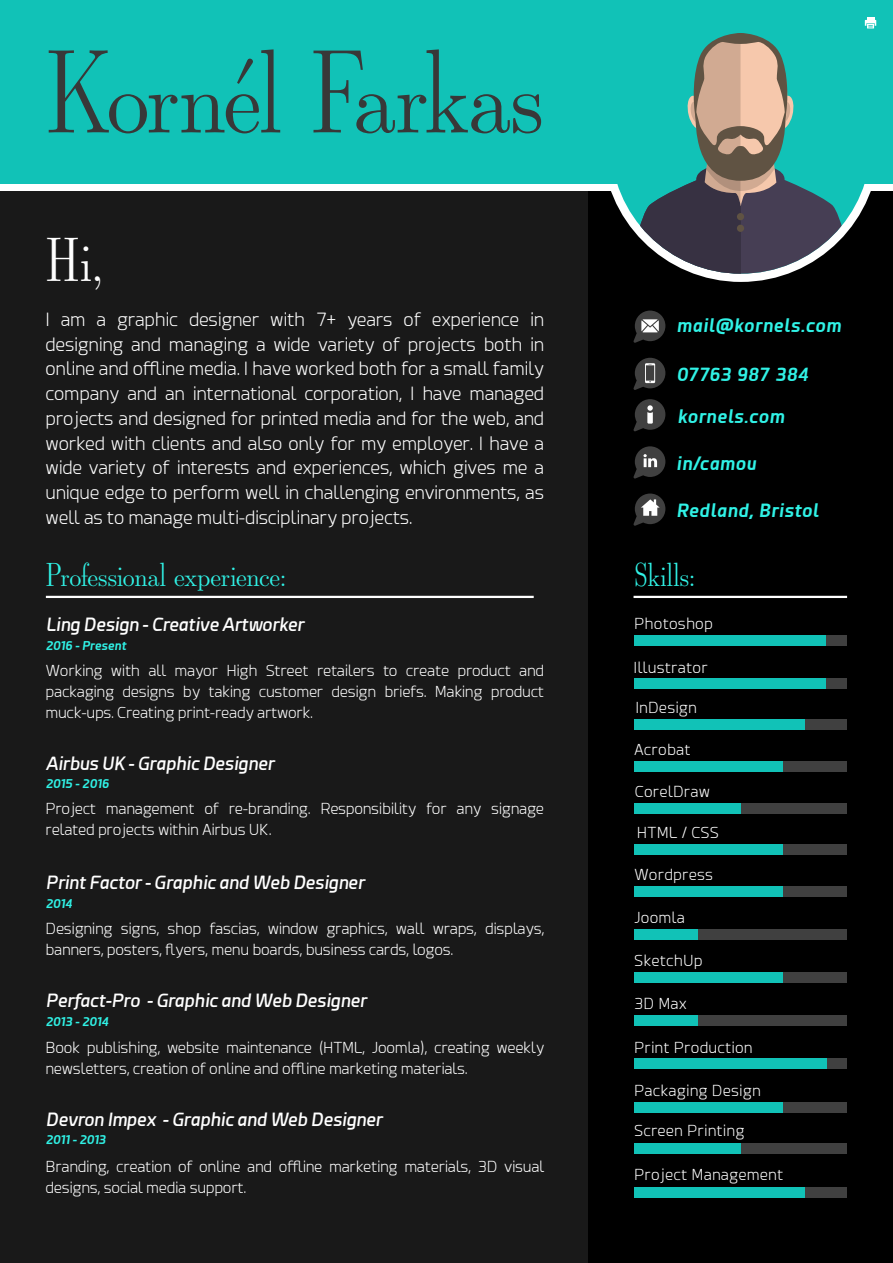
<style>
.page{position:relative;width:893px;height:1263px;background:#fff}
.page>*{position:absolute;margin:0;border:0;box-sizing:border-box;transform-origin:0 0}
.t1{font:85.5px "LM Roman Dunh 10";letter-spacing:-.035em;color:#383838}
.t2{font:45px "LM Roman Dunh 10";color:#fff}
.t3{font:24px "LM Roman Dunh 10";letter-spacing:-.01em;color:#30f2e6}
.t4{font:300 18px/24.8px "Esphimere";letter-spacing:.01em;color:#fff;text-align:justify}
.t5{font:italic 600 18px "Esphimere";color:#fff}
.t6{font:italic 700 18px "Esphimere";letter-spacing:.035em;color:#30f2e6}
.t7{font:italic 700 18px "Esphimere";letter-spacing:-.01em;color:#30f2e6}
.t8{font:300 15px/21px "Esphimere";letter-spacing:.01em;color:#fff}
.t9{font:300 15px "Esphimere";letter-spacing:.04em;color:#fff}
.t10{font:italic 700 12px "Esphimere";letter-spacing:-.01em;color:#30f2e6}
.t11{font:italic 700 12px "Esphimere";letter-spacing:.01em;color:#30f2e6}
</style>
<div class="page">
<div style="left:0;top:90px;width:893px;height:1173px;background:#191919"></div>
<div style="left:589px;top:90px;width:304px;height:1173px;background:#000"></div>
<div style="left:0;top:55px;width:893px;height:136px;background:#fff"></div>
<div style="left:0;top:0;width:893px;height:183px;background:#11c2b7"></div>
<svg style="left:633px;top:446px;width:32px;height:33px"></svg>
<svg style="left:633px;top:311px;width:32px;height:32px"></svg>
<svg style="left:633px;top:493px;width:32px;height:33px"></svg>
<svg style="left:633px;top:399px;width:32px;height:32px"></svg>
<svg style="left:633px;top:358px;width:32px;height:32px"></svg>
<div style="left:634px;top:635px;width:213px;height:11px;background:#404040"></div>
<div style="left:634px;top:635px;width:192px;height:11px;background:#11c2b7"></div>
<div style="left:634px;top:678px;width:213px;height:11px;background:#404040"></div>
<div style="left:634px;top:678px;width:192px;height:11px;background:#11c2b7"></div>
<div style="left:634px;top:719px;width:213px;height:11px;background:#404040"></div>
<div style="left:634px;top:719px;width:170px;height:11px;background:#11c2b7"></div>
<div style="left:634px;top:761px;width:213px;height:10px;background:#404040"></div>
<div style="left:634px;top:761px;width:149px;height:10px;background:#11c2b7"></div>
<div style="left:634px;top:803px;width:213px;height:11px;background:#404040"></div>
<div style="left:634px;top:803px;width:107px;height:11px;background:#11c2b7"></div>
<div style="left:634px;top:844px;width:213px;height:10px;background:#404040"></div>
<div style="left:634px;top:844px;width:149px;height:10px;background:#11c2b7"></div>
<div style="left:634px;top:929px;width:213px;height:11px;background:#404040"></div>
<div style="left:634px;top:929px;width:64px;height:11px;background:#11c2b7"></div>
<div style="left:634px;top:886px;width:213px;height:11px;background:#404040"></div>
<div style="left:634px;top:886px;width:149px;height:11px;background:#11c2b7"></div>
<div style="left:634px;top:972px;width:213px;height:11px;background:#404040"></div>
<div style="left:634px;top:972px;width:149px;height:11px;background:#11c2b7"></div>
<div style="left:634px;top:1015px;width:213px;height:11px;background:#404040"></div>
<div style="left:634px;top:1015px;width:64px;height:11px;background:#11c2b7"></div>
<div style="left:634px;top:1059px;width:213px;height:10px;background:#404040"></div>
<div style="left:634px;top:1102px;width:213px;height:11px;background:#404040"></div>
<div style="left:634px;top:1059px;width:192px;height:10px;background:#11c2b7"></div>
<div style="left:634px;top:1102px;width:149px;height:11px;background:#11c2b7"></div>
<div style="left:634px;top:1143px;width:213px;height:11px;background:#404040"></div>
<div style="left:634px;top:1143px;width:107px;height:11px;background:#11c2b7"></div>
<div style="left:634px;top:1187px;width:213px;height:11px;background:#404040"></div>
<div style="left:634px;top:1187px;width:170px;height:11px;background:#11c2b7"></div>
<hr style="left:633px;top:596px;width:214px;height:2px;background:#fff">
<hr style="left:46px;top:596px;width:488px;height:2px;background:#fff">
<svg style="left:601px;top:17px;width:280px;height:265px"></svg>
<h1 class="t1" style="left:46px;top:53px;width:500px">Kornél Farkas</h1>
<h2 class="t2" style="left:46px;top:239px;width:59px">Hi,</h2>
<p class="t4" style="left:46px;top:307px;width:500px">I am a graphic designer with 7+ years of experience in designing and managing a wide variety of projects both in online and offline media. I have worked both for a small family company and an international corporation, I have managed projects and designed for printed media and for the web, and worked with clients and also only for my employer. I have a wide variety of interests and experiences, which gives me a unique edge to perform well in challenging environments, as well as to manage multi-disciplinary projects.</p>
<h3 class="t3" style="left:46px;top:564px;width:242px">Professional experience:</h3>
<p class="t5" style="left:46px;top:614px;width:260px">Ling Design - Creative Artworker</p>
<p class="t8" style="left:46px;top:660px;width:500px;text-align:justify">Working with all mayor High Street retailers to create product and packaging designs by taking customer design briefs. Making product muck-ups. Creating print-ready artwork.</p>
<p class="t11" style="left:46px;top:638px;width:82px">2016 - Present</p>
<p class="t5" style="left:46px;top:752px;width:230px">Airbus UK - Graphic Designer</p>
<p class="t8" style="left:46px;top:799px;width:500px">Project management of re-branding. Responsibility for any signage related projects within Airbus UK.</p>
<p class="t10" style="left:46px;top:776px;width:65px">2015 - 2016</p>
<p class="t5" style="left:46px;top:872px;width:320px">Print Factor - Graphic and Web Designer</p>
<p class="t8" style="left:46px;top:919px;width:500px">Designing signs, shop fascias, window graphics, wall wraps, displays, banners, posters, flyers, menu boards, business cards, logos.</p>
<p class="t10" style="left:46px;top:896px;width:28px">2014</p>
<p class="t5" style="left:46px;top:989px;width:322px">Perfact-Pro - Graphic and Web Designer</p>
<p class="t8" style="left:46px;top:1037px;width:500px">Book publishing, website maintenance (HTML, Joomla), creating weekly newsletters, creation of online and offline marketing materials.</p>
<p class="t10" style="left:46px;top:1014px;width:64px">2013 - 2014</p>
<p class="t5" style="left:46px;top:1108px;width:338px">Devron Impex - Graphic and Web Designer</p>
<p class="t8" style="left:46px;top:1156px;width:500px">Branding, creation of online and offline marketing materials, 3D visual designs, social media support.</p>
<p class="t10" style="left:46px;top:1132px;width:62px">2011 - 2013</p>
<p class="t6" style="left:677px;top:314px;width:166px">mail@kornels.com</p>
<p class="t7" style="left:676px;top:363px;width:134px">07763 987 384</p>
<p class="t6" style="left:677px;top:405px;width:109px">kornels.com</p>
<p class="t6" style="left:676px;top:452px;width:81px">in/camou</p>
<p class="t6" style="left:676px;top:499px;width:144px">Redland, Bristol</p>
<h3 class="t3" style="left:634px;top:564px;width:62px">Skills:</h3>
<p class="t9" style="left:634px;top:615px;width:80px">Photoshop</p>
<p class="t9" style="left:634px;top:659px;width:75px">Illustrator</p>
<p class="t9" style="left:636px;top:700px;width:63px">InDesign</p>
<p class="t9" style="left:635px;top:741px;width:58px">Acrobat</p>
<p class="t9" style="left:635px;top:783px;width:76px">CorelDraw</p>
<p class="t8" style="left:637px;top:822px;width:83px">HTML / CSS</p>
<p class="t9" style="left:634px;top:866px;width:80px">Wordpress</p>
<p class="t8" style="left:634px;top:907px;width:52px">Joomla</p>
<p class="t9" style="left:634px;top:952px;width:69px">SketchUp</p>
<p class="t8" style="left:634px;top:993px;width:54px">3D Max</p>
<p class="t9" style="left:634px;top:1039px;width:119px">Print Production</p>
<p class="t9" style="left:634px;top:1082px;width:128px">Packaging Design</p>
<p class="t9" style="left:634px;top:1122px;width:111px">Screen Printing</p>
<p class="t9" style="left:634px;top:1166px;width:150px">Project Management</p>
</div>
